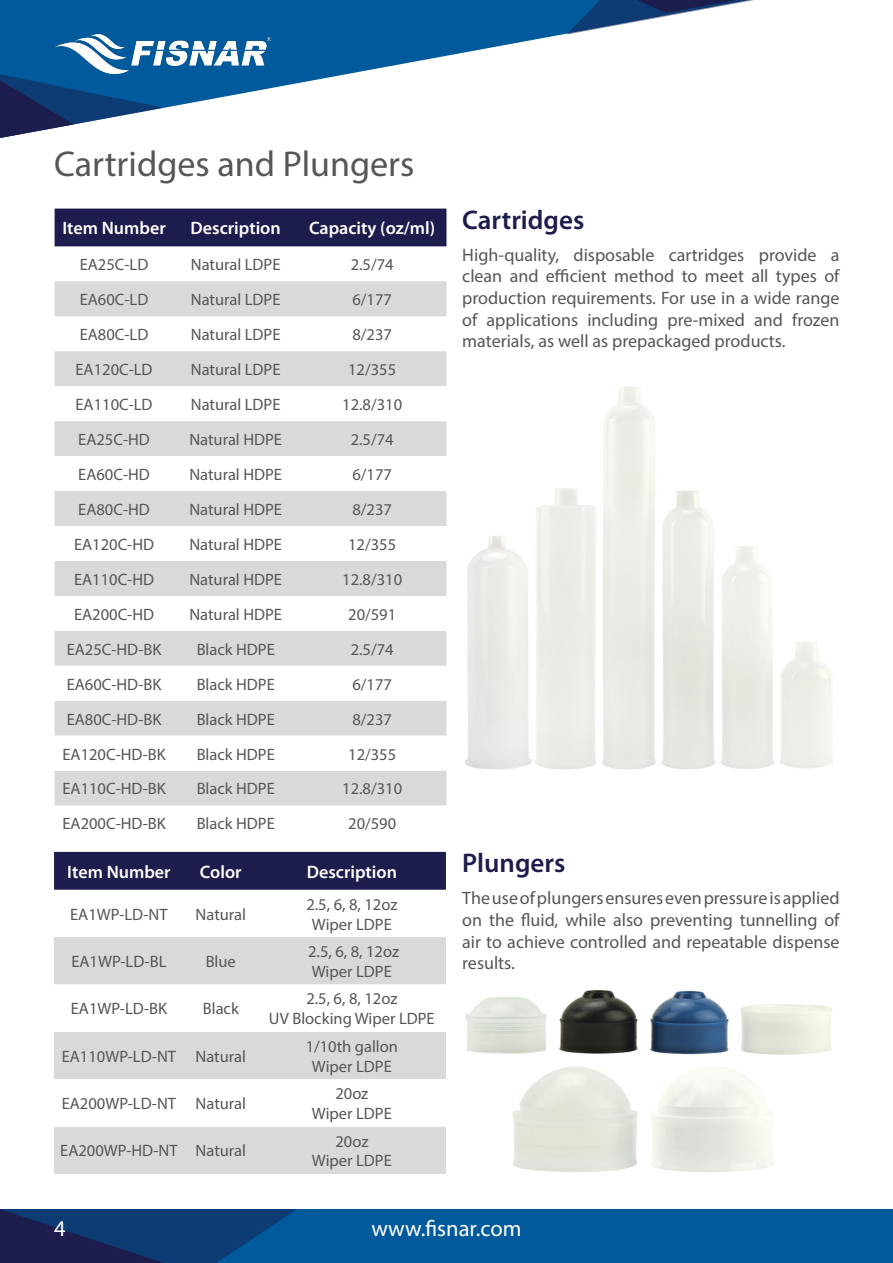
<style>
.page{position:relative;width:893px;height:1263px;background:#fff}
.page>*{position:absolute;margin:0;border:0;box-sizing:border-box;transform-origin:0 0}
.t1{font:36px "Myriad Pro";color:#55565a}
.t2{font:600 27px "Myriad Pro";color:#1c1d4c}
.t3{font:22.5px "Myriad Pro";color:#fff}
.t4{font:18px/21.6px "Myriad Pro";color:#55565a;text-align:justify}
.t5{font:600 18px "Myriad Pro";color:#fff}
.t6{font:16.5px/19.8px "Myriad Pro";color:#55565a;text-align:center}
</style>
<div class="page">
<div style="left:0;top:1209px;width:892px;height:54px;background:#005a9c"></div>
<svg style="left:0;top:1209px;width:297px;height:54px;background:#0f366e"></svg>
<svg style="left:0;top:0;width:566px;height:108px;fill:#005a9c"></svg>
<img style="left:54px;top:35px;width:216px;height:39px">
<svg style="left:566px;top:0;width:188px;height:35px"></svg>
<svg style="left:0;top:71px;width:164px;height:67px"></svg>
<div style="left:55px;top:208px;width:391px;height:38px;background:#1c1d4c"></div>
<div style="left:55px;top:281px;width:391px;height:35px;background:#d8dad9"></div>
<div style="left:55px;top:351px;width:391px;height:35px;background:#d8dad9"></div>
<svg style="left:55px;top:421px;width:391px;height:385px;fill:#d8dad9"></svg>
<div style="left:54px;top:852px;width:392px;height:37px;background:#1c1d4c"></div>
<div style="left:54px;top:937px;width:392px;height:237px;background:#d8dad9"></div>
<svg style="left:54px;top:984px;width:392px;height:142px"></svg>
<img style="left:465px;top:386px;width:368px;height:384px">
<img style="left:465px;top:990px;width:367px;height:182px">
<h1 class="t1" style="left:54px;top:141px;width:361px">Cartridges and Plungers</h1>
<p class="t5" style="left:62px;top:217px;width:105px">Item Number</p>
<p class="t5" style="left:190px;top:217px;width:92px">Description</p>
<p class="t5" style="left:309px;top:217px;width:276px">Capacity (oz/ml) <sup>Cartridges</sup></p>
<p class="t6" style="left:80px;top:254px;width:70px">EA25C-LD</p>
<p class="t6" style="left:191px;top:254px;width:91px">Natural LDPE</p>
<p class="t6" style="left:350px;top:254px;width:44px">2.5/74</p>
<p class="t6" style="left:80px;top:289px;width:70px">EA60C-LD</p>
<p class="t6" style="left:191px;top:289px;width:91px">Natural LDPE</p>
<p class="t6" style="left:352px;top:289px;width:41px">6/177</p>
<p class="t6" style="left:80px;top:324px;width:70px">EA80C-LD</p>
<p class="t6" style="left:191px;top:324px;width:91px">Natural LDPE</p>
<p class="t6" style="left:352px;top:324px;width:41px">8/237</p>
<p class="t6" style="left:75px;top:359px;width:79px">EA120C-LD</p>
<p class="t6" style="left:191px;top:359px;width:91px">Natural LDPE</p>
<p class="t6" style="left:348px;top:359px;width:49px">12/355</p>
<p class="t6" style="left:75px;top:394px;width:79px">EA110C-LD</p>
<p class="t6" style="left:191px;top:394px;width:91px">Natural LDPE</p>
<p class="t6" style="left:342px;top:394px;width:61px">12.8/310</p>
<p class="t6" style="left:78px;top:429px;width:73px">EA25C-HD</p>
<p class="t6" style="left:189px;top:429px;width:94px">Natural HDPE</p>
<p class="t6" style="left:350px;top:429px;width:44px">2.5/74</p>
<p class="t6" style="left:78px;top:464px;width:73px">EA60C-HD</p>
<p class="t6" style="left:189px;top:464px;width:94px">Natural HDPE</p>
<p class="t6" style="left:352px;top:464px;width:41px">6/177</p>
<p class="t6" style="left:78px;top:499px;width:73px">EA80C-HD</p>
<p class="t6" style="left:189px;top:499px;width:94px">Natural HDPE</p>
<p class="t6" style="left:352px;top:499px;width:41px">8/237</p>
<p class="t6" style="left:74px;top:534px;width:81px">EA120C-HD</p>
<p class="t6" style="left:189px;top:534px;width:94px">Natural HDPE</p>
<p class="t6" style="left:348px;top:534px;width:49px">12/355</p>
<p class="t6" style="left:74px;top:569px;width:81px">EA110C-HD</p>
<p class="t6" style="left:189px;top:569px;width:94px">Natural HDPE</p>
<p class="t6" style="left:342px;top:569px;width:61px">12.8/310</p>
<p class="t6" style="left:74px;top:604px;width:81px">EA200C-HD</p>
<p class="t6" style="left:189px;top:604px;width:94px">Natural HDPE</p>
<p class="t6" style="left:348px;top:604px;width:49px">20/591</p>
<p class="t6" style="left:67px;top:639px;width:96px">EA25C-HD-BK</p>
<p class="t6" style="left:196px;top:639px;width:80px">Black HDPE</p>
<p class="t6" style="left:350px;top:639px;width:44px">2.5/74</p>
<p class="t6" style="left:67px;top:674px;width:96px">EA60C-HD-BK</p>
<p class="t6" style="left:196px;top:674px;width:80px">Black HDPE</p>
<p class="t6" style="left:352px;top:674px;width:41px">6/177</p>
<p class="t6" style="left:67px;top:709px;width:96px">EA80C-HD-BK</p>
<p class="t6" style="left:196px;top:709px;width:80px">Black HDPE</p>
<p class="t6" style="left:352px;top:709px;width:41px">8/237</p>
<p class="t6" style="left:62px;top:744px;width:105px">EA120C-HD-BK</p>
<p class="t6" style="left:196px;top:744px;width:80px">Black HDPE</p>
<p class="t6" style="left:348px;top:744px;width:49px">12/355</p>
<p class="t6" style="left:62px;top:778px;width:105px">EA110C-HD-BK</p>
<p class="t6" style="left:196px;top:778px;width:80px">Black HDPE</p>
<p class="t6" style="left:342px;top:778px;width:61px">12.8/310</p>
<p class="t6" style="left:62px;top:813px;width:105px">EA200C-HD-BK</p>
<p class="t6" style="left:196px;top:813px;width:80px">Black HDPE</p>
<p class="t6" style="left:348px;top:813px;width:49px">20/590</p>
<p class="t5" style="left:67px;top:860px;width:105px">Item Number</p>
<p class="t5" style="left:200px;top:860px;width:43px">Color</p>
<p class="t5" style="left:306px;top:860px;width:92px">Description</p>
<p class="t6" style="left:70px;top:904px;width:99px">EA1WP-LD-NT</p>
<p class="t6" style="left:195px;top:904px;width:52px">Natural</p>
<p class="t6" style="left:306px;top:894px;width:92px">2.5, 6, 8, 12oz<br>Wiper LDPE</p>
<p class="t6" style="left:71px;top:951px;width:97px">EA1WP-LD-BL</p>
<p class="t6" style="left:205px;top:951px;width:32px">Blue</p>
<p class="t6" style="left:308px;top:941px;width:92px;text-align:left">2.5, 6, 8, 12oz<br>Wiper LDPE</p>
<p class="t6" style="left:71px;top:998px;width:98px">EA1WP-LD-BK</p>
<p class="t6" style="left:203px;top:998px;width:37px">Black</p>
<p class="t6" style="left:269px;top:988px;width:167px">2.5, 6, 8, 12oz<br>UV Blocking Wiper LDPE</p>
<p class="t6" style="left:62px;top:1046px;width:186px">EA110WP-LD-NT Natural</p>
<p class="t6" style="left:305px;top:1036px;width:94px">1/10th gallon<br>Wiper LDPE</p>
<p class="t6" style="left:62px;top:1093px;width:186px">EA200WP-LD-NT Natural</p>
<p class="t6" style="left:312px;top:1083px;width:81px">20oz<br>Wiper LDPE</p>
<p class="t6" style="left:60px;top:1140px;width:187px">EA200WP-HD-NT Natural</p>
<p class="t6" style="left:312px;top:1130px;width:81px">20oz<br>Wiper LDPE</p>
<p class="t4" style="left:462px;top:244px;width:378px">High-quality, disposable cartridges provide a clean and efficient method to meet all types of production requirements. For use in a wide range of applications including pre-mixed and frozen materials, as well as prepackaged products.</p>
<h2 class="t2" style="left:462px;top:846px;width:105px">Plungers</h2>
<p class="t4" style="left:462px;top:887px;width:378px">The use of plungers ensures even pressure is applied on the fluid, while also preventing tunnelling of air to achieve controlled and repeatable dispense results.</p>
<h3 class="t3" style="left:54px;top:1214px;width:13px">4</h3>
<h3 class="t3" style="left:371px;top:1214px;width:151px">www.fisnar.com</h3>
</div>
